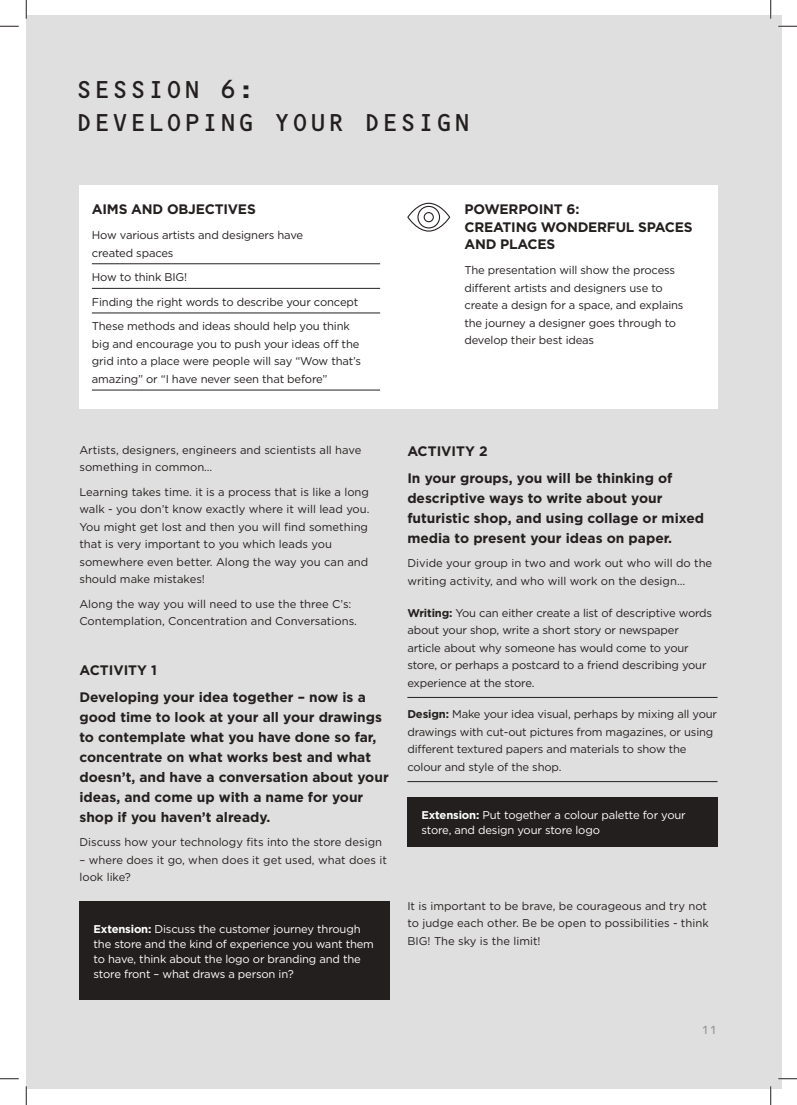
<style>
.page{position:relative;width:797px;height:1105px;background:#fff}
.page>*{position:absolute;margin:0;border:0;box-sizing:border-box;transform-origin:0 0}
.t1{font:25px/33.8px "OCRB Std";color:#241f1f}
.t2{font:700 13.75px/20px "Gotham";color:#241f1f}
.t3{font:11.25px/17.5px "Gotham";letter-spacing:-.015em;color:#241f1f}
.t4{font:11.25px/15px "Gotham";letter-spacing:-.015em;color:#fff}
.t5{font:11.25px "OCRB Std";color:#969698}
.s1{font-weight:700}
.s2{color:#241f1f}
</style>
<div class="page">
<div style="left:26px;top:16px;width:755px;height:1073px;background:#e0dfdf"></div>
<div style="left:79px;top:186px;width:638px;height:223px;background:#fff"></div>
<hr style="left:92px;top:264px;width:288px;height:1px;background:#241f1f">
<hr style="left:92px;top:288px;width:288px;height:1px;background:#241f1f">
<hr style="left:92px;top:313px;width:288px;height:1px;background:#241f1f">
<hr style="left:92px;top:390px;width:288px;height:1px;background:#241f1f">
<svg style="left:407px;top:203px;width:43px;height:29px"></svg>
<hr style="left:407px;top:697px;width:310px;height:1px;background:#241f1f">
<hr style="left:407px;top:781px;width:310px;height:1px;background:#241f1f">
<div style="left:79px;top:901px;width:310px;height:98px;background:#241f1f"></div>
<div style="left:407px;top:797px;width:310px;height:50px;background:#241f1f"></div>
<svg style="left:0;top:25px;width:19px;height:2px"></svg>
<svg style="left:778px;top:25px;width:19px;height:2px"></svg>
<svg style="left:0;top:1078px;width:19px;height:1px"></svg>
<svg style="left:778px;top:1078px;width:19px;height:1px"></svg>
<svg style="left:25px;top:0;width:2px;height:19px"></svg>
<svg style="left:25px;top:1086px;width:2px;height:19px"></svg>
<svg style="left:770px;top:0;width:1px;height:19px"></svg>
<svg style="left:770px;top:1086px;width:1px;height:19px"></svg>
<h1 class="t1" style="left:75px;top:72px;width:398px">SESSION 6:<br>DEVELOPING YOUR DESIGN</h1>
<p class="t2" style="left:92px;top:199px;width:165px">AIMS AND OBJECTIVES</p>
<p class="t3" style="left:92px;top:226px;width:213px">How various artists and designers have created spaces</p>
<p class="t3" style="left:92px;top:265px;width:268px;line-height:24.6px">How to think BIG!<br>Finding the right words to describe your concept<br>These methods and ideas should help you think</p>
<p class="t3" style="left:92px;top:335px;width:271px">big and encourage you to push your ideas off the grid into a place were people will say “Wow that’s amazing” or “I have never seen that before”</p>
<p class="t2" style="left:464px;top:201px;width:230px;line-height:17.5px">POWERPOINT 6:<br>CREATING WONDERFUL SPACES<br>AND PLACES</p>
<p class="t3" style="left:464px;top:261px;width:220px">The presentation will show the process different artists and designers use to create a design for a space, and explains the journey a designer goes through to develop their best ideas</p>
<p class="t3" style="left:79px;top:441px;width:283px">Artists, designers, engineers and scientists all have something in common…</p>
<p class="t3" style="left:79px;top:483px;width:292px">Learning takes time. it is a process that is like a long walk - you don’t know exactly where it will lead you.<br>You might get lost and then you will find something that is very important to you which leads you somewhere even better. Along the way you can and should make mistakes!</p>
<p class="t3" style="left:79px;top:595px;width:279px">Along the way you will need to use the three C’s:<br>Contemplation, Concentration and Conversations.</p>
<p class="t2" style="left:79px;top:656px;width:288px;line-height:27.1px">ACTIVITY 1<br>Developing your idea together – now is a</p>
<p class="t2" style="left:79px;top:707px;width:311px">good time to look at your all your drawings to contemplate what you have done so far, concentrate on what works best and what doesn’t, and have a conversation about your ideas, and come up with a name for your shop if you haven’t already.</p>
<p class="t3" style="left:79px;top:833px;width:304px">Discuss how your technology fits into the store design</p>
<p class="t3" style="left:79px;top:851px;width:309px">– where does it go, when does it get used, what does it look like?</p>
<p class="t4" style="left:94px;top:921px;width:282px"><span class="s1">Extension:</span> Discuss the customer journey through the store and the kind of experience you want them to have, think about the logo or branding and the store front – what draws a person in?<span class="s2">.</span></p>
<p class="t2" style="left:407px;top:437px;width:267px;line-height:27.1px">ACTIVITY 2<br>In your groups, you will be thinking of</p>
<p class="t2" style="left:407px;top:488px;width:298px">descriptive ways to write about your futuristic shop, and using collage or mixed media to present your ideas on paper.</p>
<p class="t3" style="left:407px;top:554px;width:306px">Divide your group in two and work out who will do the writing activity, and who will work on the design…</p>
<p class="t3" style="left:407px;top:604px;width:306px"><span class="s1">Writing:</span> You can either create a list of descriptive words about your shop, write a short story or newspaper article about why someone has would come to your store, or perhaps a postcard to a friend describing your experience at the store.</p>
<p class="t3" style="left:407px;top:705px;width:311px"><span class="s1">Design:</span> Make your idea visual, perhaps by mixing all your drawings with cut-out pictures from magazines, or using different textured papers and materials to show the colour and style of the shop.</p>
<p class="t4" style="left:421px;top:807px;width:266px"><span class="s1">Extension:</span> Put together a colour palette for your store, and design your store logo <span class="s2">image.</span></p>
<p class="t3" style="left:407px;top:897px;width:303px">It is important to be brave, be courageous and try not to judge each other. Be be open to possibilities - think<br>BIG! The sky is the limit!</p>
<p class="t5" style="left:701px;top:1023px;width:18px">11</p>
</div>
